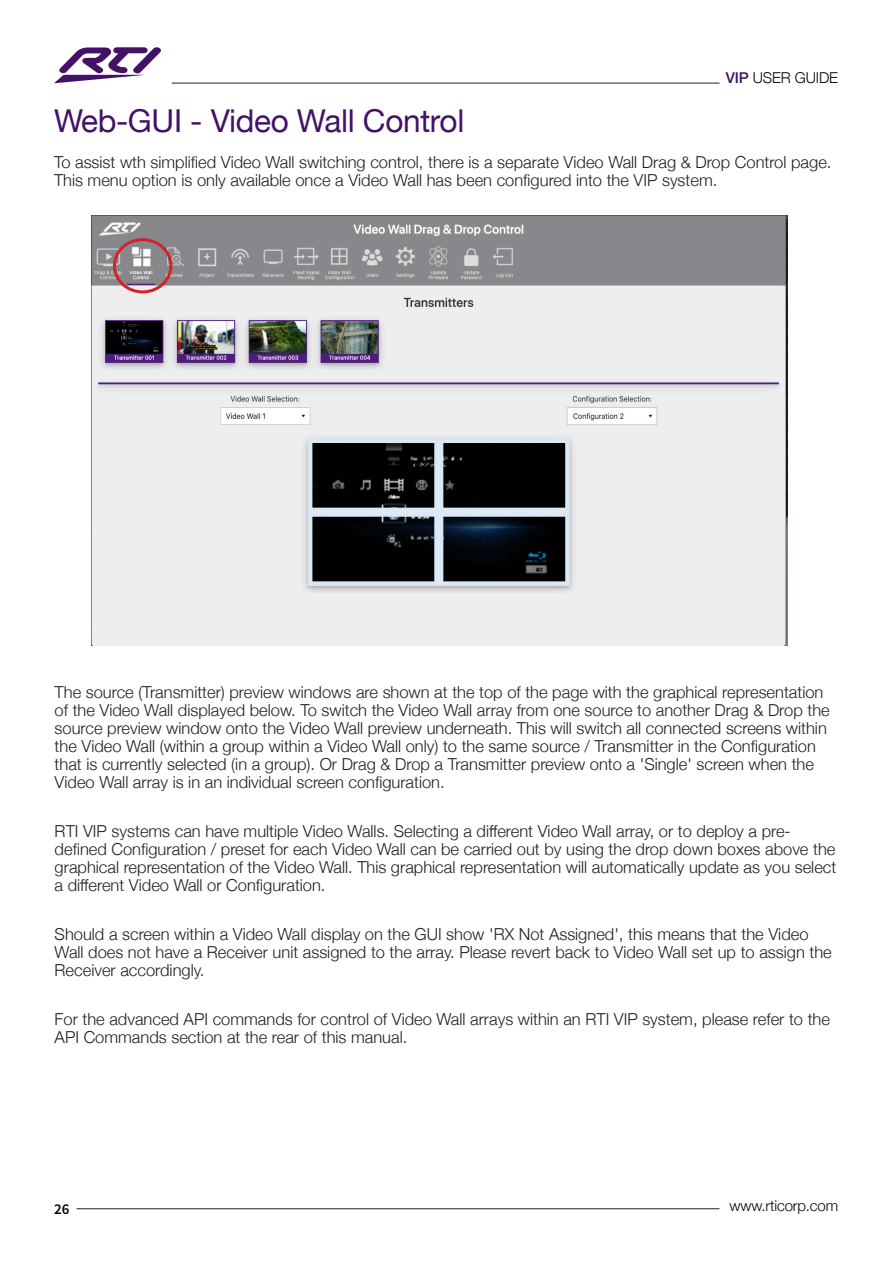
<style>
.page{position:relative;width:893px;height:1263px;background:#fff}
.page>*{position:absolute;margin:0;border:0;box-sizing:border-box;transform-origin:0 0}
.Headline_2{font:31.5px "Helvetica Neue";letter-spacing:-.01em;color:#431266}
.Package_content{font:300 16.5px/18px "Helvetica Neue";color:#231f20}
.t1{font:300 15px "Helvetica Neue";letter-spacing:-.01em;color:#040503}
.t2{font:600 15px "Source Sans Pro";color:#040503}
.s1{font-family:"Helvetica Neue LT Std";font-weight:500;color:#431266}
</style>
<div class="page">
<hr style="left:77px;top:1208px;width:642px;height:1px;background:#231f20">
<hr style="left:172px;top:83px;width:547px;height:1px;background:#231f20">
<svg style="left:54px;top:47px;width:107px;height:36px"></svg>
<img style="left:92px;top:216px;width:696px;height:430px">
<div style="left:113px;top:238px;width:59px;height:55px;border:3px solid #d1232a;border-radius:50%"></div>
<p class="t1" style="left:726px;top:66px;width:114px"><span class="s1">VIP</span> USER GUIDE</p>
<p class="Headline_2" style="left:54px;top:98px;width:412px">Web-GUI - Video Wall Control</p>
<p class="Package_content" style="left:54px;top:152px;width:779px">To assist wth simplified Video Wall switching control, there is a separate Video Wall Drag &amp; Drop Control page.<br>This menu option is only available once a Video Wall has been configured into the VIP system.</p>
<p class="Package_content" style="left:55px;top:682px;width:777px">The source (Transmitter) preview windows are shown at the top of the page with the graphical representation of the Video Wall displayed below. To switch the Video Wall array from one source to another Drag &amp; Drop the source preview window onto the Video Wall preview underneath. This will switch all connected screens within the Video Wall (within a group within a Video Wall only) to the same source / Transmitter in the Configuration that is currently selected (in a group). Or Drag &amp; Drop a Transmitter preview onto a 'Single' screen when the Video Wall array is in an individual screen configuration.</p>
<p class="Package_content" style="left:55px;top:821px;width:783px">RTI VIP systems can have multiple Video Walls. Selecting a different Video Wall array, or to deploy a pre&shy;defined Configuration / preset for each Video Wall can be carried out by using the drop down boxes above the graphical representation of the Video Wall. This graphical representation will automatically update as you select a different Video Wall or Configuration.</p>
<p class="Package_content" style="left:55px;top:924px;width:779px">Should a screen within a Video Wall display on the GUI show 'RX Not Assigned', this means that the Video<br>Wall does not have a Receiver unit assigned to the array. Please revert back to Video Wall set up to assign the<br>Receiver accordingly.</p>
<p class="Package_content" style="left:55px;top:1009px;width:777px">For the advanced API commands for control of Video Wall arrays within an RTI VIP system, please refer to the<br>API Commands section at the rear of this manual.</p>
<p class="t2" style="left:54px;top:1199px;width:17px">26</p>
<p class="t1" style="left:729px;top:1193px;width:110px">www.rticorp.com</p>
</div>
